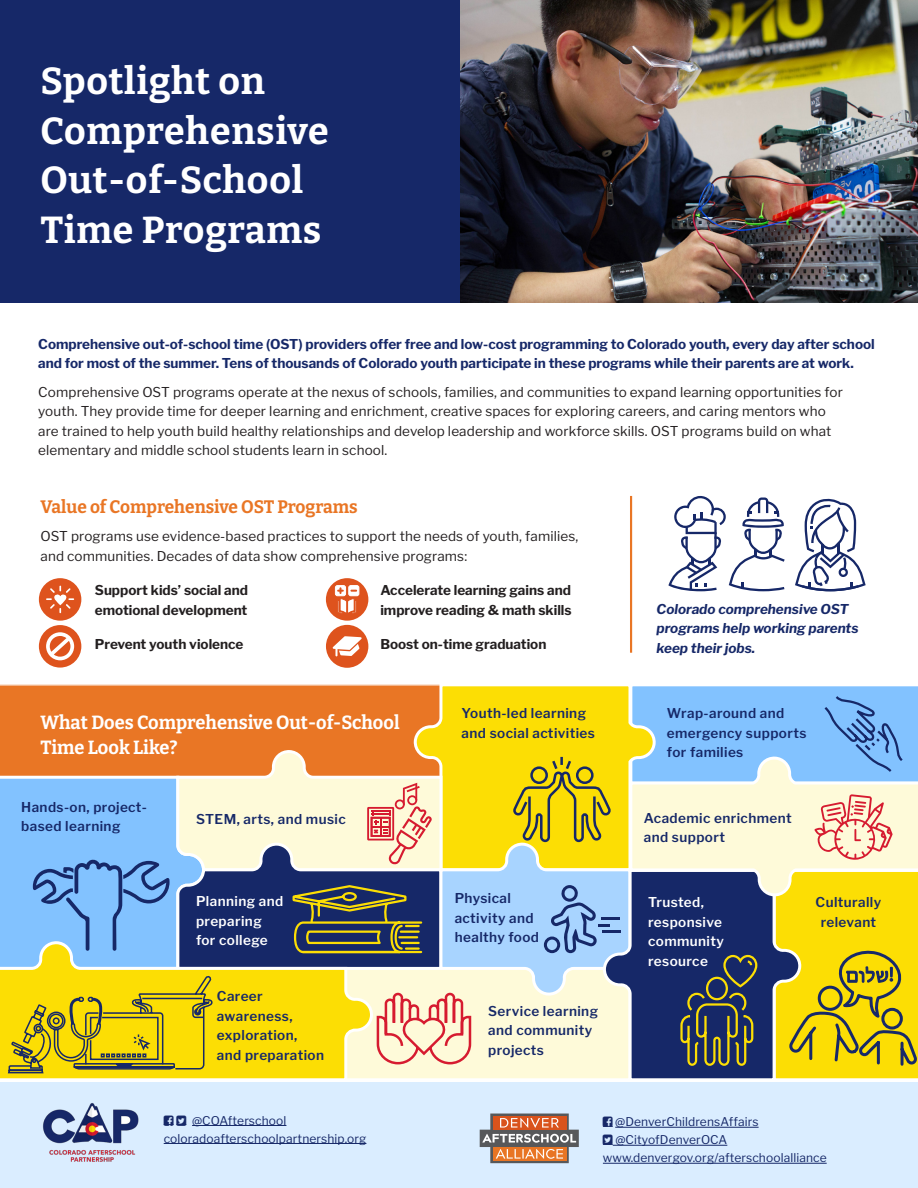
<style>
.page{position:relative;width:918px;height:1188px;background:#fff}
.page>*{position:absolute;margin:0;border:0;box-sizing:border-box;transform-origin:0 0}
.t1{font:700 37.5px/49.5px "Bitter";letter-spacing:.02em;color:#fff}
.t2{font:700 19.05px/25.3px "Bitter";color:#fff;scale:.96 1}
.t3{font:700 18px "Bitter";color:#e97625;scale:.96 1}
.BODY{font:13.5px/19.5px "Libre Franklin";letter-spacing:.01em;color:#231f20}
.BODY-2{font:600 13.5px/19.5px "Libre Franklin";letter-spacing:.03em;color:#162868}
.BODY-3{font:700 13.5px/19.5px "Libre Franklin";color:#162868}
.BODY-4{font:700 13.5px/19.5px "Libre Franklin";color:#231f20}
.BODY-5{font:600 13.5px/19.5px "Libre Franklin";letter-spacing:.03em;color:#fff}
.BODY-6{font:italic 700 13.5px/19.5px "Libre Franklin";color:#162868}
.Body{font:12px "Libre Franklin";letter-spacing:.01em;color:#162868}
</style>
<div class="page">
<img style="left:460px;top:0;width:458px;height:302px">
<div style="left:0;top:1082px;width:918px;height:106px;background:#daedff"></div>
<div style="left:39px;top:578px;width:42px;height:43px;background:#de531d;border-radius:50%"></div>
<svg style="left:46px;top:586px;width:28px;height:27px"></svg>
<div style="left:326px;top:578px;width:42px;height:43px;background:#de531d;border-radius:50%"></div>
<div style="left:335px;top:585px;width:11px;height:11px;border:1px solid #fff;border-radius:2px"></div>
<div style="left:349px;top:585px;width:10px;height:11px;border:1px solid #fff;border-radius:2px"></div>
<svg style="left:337px;top:587px;width:20px;height:27px"></svg>
<div style="left:326px;top:625px;width:42px;height:43px;background:#de531d;border-radius:50%"></div>
<svg style="left:333px;top:636px;width:29px;height:20px"></svg>
<hr style="left:192px;top:1125px;width:94px;height:1px;background:#162868">
<hr style="left:164px;top:1143px;width:202px;height:1px;background:#162868">
<img style="left:43px;top:1103px;width:96px;height:59px">
<svg style="left:668px;top:496px;width:117px;height:95px"></svg>
<svg style="left:795px;top:498px;width:71px;height:93px"></svg>
<hr style="left:615px;top:1127px;width:144px;height:1px;background:#162868">
<hr style="left:613px;top:1145px;width:114px;height:1px;background:#162868">
<hr style="left:603px;top:1163px;width:224px;height:1px;background:#162868">
<hr style="left:630px;top:496px;width:2px;height:157px;background:#e97625">
<div style="left:39px;top:625px;width:42px;height:43px;background:#de531d;border-radius:50%"></div>
<svg style="left:46px;top:632px;width:28px;height:28px"></svg>
<svg style="left:480px;top:1114px;width:99px;height:49px;background:#b28975"></svg>
<div style="left:0;top:0;width:460px;height:302px;background:#162868"></div>
<svg style="left:0;top:684px;width:918px;height:395px;background:#bab382"></svg>
<svg style="left:164px;top:1124px;width:22px;height:1px"></svg>
<svg style="left:603px;top:1125px;width:10px;height:2px"></svg>
<svg style="left:603px;top:1143px;width:10px;height:2px"></svg>
<p class="t1" style="left:40px;top:55px;width:290px">Spotlight on<br>Comprehensive<br>Out-of-School<br>Time Programs</p>
<p class="BODY-3" style="left:38px;top:333px;width:838px">Comprehensive out-of-school time (OST) providers offer free and low-cost programming to Colorado youth, every day after school and for most of the summer. Tens of thousands of Colorado youth participate in these programs while their parents are at work.</p>
<p class="BODY" style="left:38px;top:381px;width:806px">Comprehensive OST programs operate at the nexus of schools, families, and communities to expand learning opportunities for youth. They provide time for deeper learning and enrichment, creative spaces for exploring careers, and caring mentors who are trained to help youth build healthy relationships and develop leadership and workforce skills. OST programs build on what elementary and middle school students learn in school.</p>
<p class="t3" style="left:40px;top:495px;width:332px">Value of Comprehensive OST Programs</p>
<p class="BODY" style="left:40px;top:525px;width:539px">OST programs use evidence-based practices to support the needs of youth, families, and communities. Decades of data show comprehensive programs:</p>
<p class="BODY-4" style="left:95px;top:579px;width:155px">Support kids’ social and emotional development</p>
<p class="BODY-4" style="left:95px;top:633px;width:150px">Prevent youth violence</p>
<p class="BODY-4" style="left:380px;top:579px;width:193px">Accelerate learning gains and improve reading &amp; math skills</p>
<p class="BODY-4" style="left:380px;top:633px;width:168px">Boost on-time graduation</p>
<p class="t2" style="left:40px;top:709px;width:376px">What Does Comprehensive Out-of-School<br>Time Look Like?</p>
<p class="BODY-2" style="left:21px;top:796px;width:127px">Hands-on, project&shy;based learning</p>
<p class="BODY-2" style="left:196px;top:808px;width:151px">STEM, arts, and music</p>
<p class="BODY-5" style="left:196px;top:890px;width:89px">Planning and preparing for college</p>
<p class="BODY-2" style="left:217px;top:985px;width:109px">Career awareness, exploration, and preparation</p>
<p class="BODY-2" style="left:462px;top:702px;width:135px">Youth-led learning and social activities</p>
<p class="BODY-2" style="left:455px;top:887px;width:86px">Physical activity and healthy food</p>
<p class="BODY-2" style="left:488px;top:1000px;width:111px">Service learning and community projects</p>
<p class="BODY-6" style="left:657px;top:598px;width:204px">Colorado comprehensive OST programs help working parents keep their jobs.</p>
<p class="BODY-2" style="left:667px;top:702px;width:141px">Wrap-around and emergency supports for families</p>
<p class="BODY-2" style="left:644px;top:807px;width:149px">Academic enrichment and support</p>
<p class="BODY-5" style="left:648px;top:891px;width:77px">Trusted, responsive community resource</p>
<p class="BODY-2" style="left:816px;top:891px;width:67px;text-align:center">Culturally relevant</p>
<p class="Body" style="left:192px;top:1111px;width:96px">@COAfterschool</p>
<p class="Body" style="left:164px;top:1129px;width:204px">coloradoafterschoolpartnership.org</p>
<p class="Body" style="left:615px;top:1113px;width:145px">@DenverChildrensAffairs</p>
<p class="Body" style="left:615px;top:1131px;width:113px">@CityofDenverOCA</p>
<p class="Body" style="left:603px;top:1149px;width:225px">www.denvergov.org/afterschoolalliance</p>
</div>
